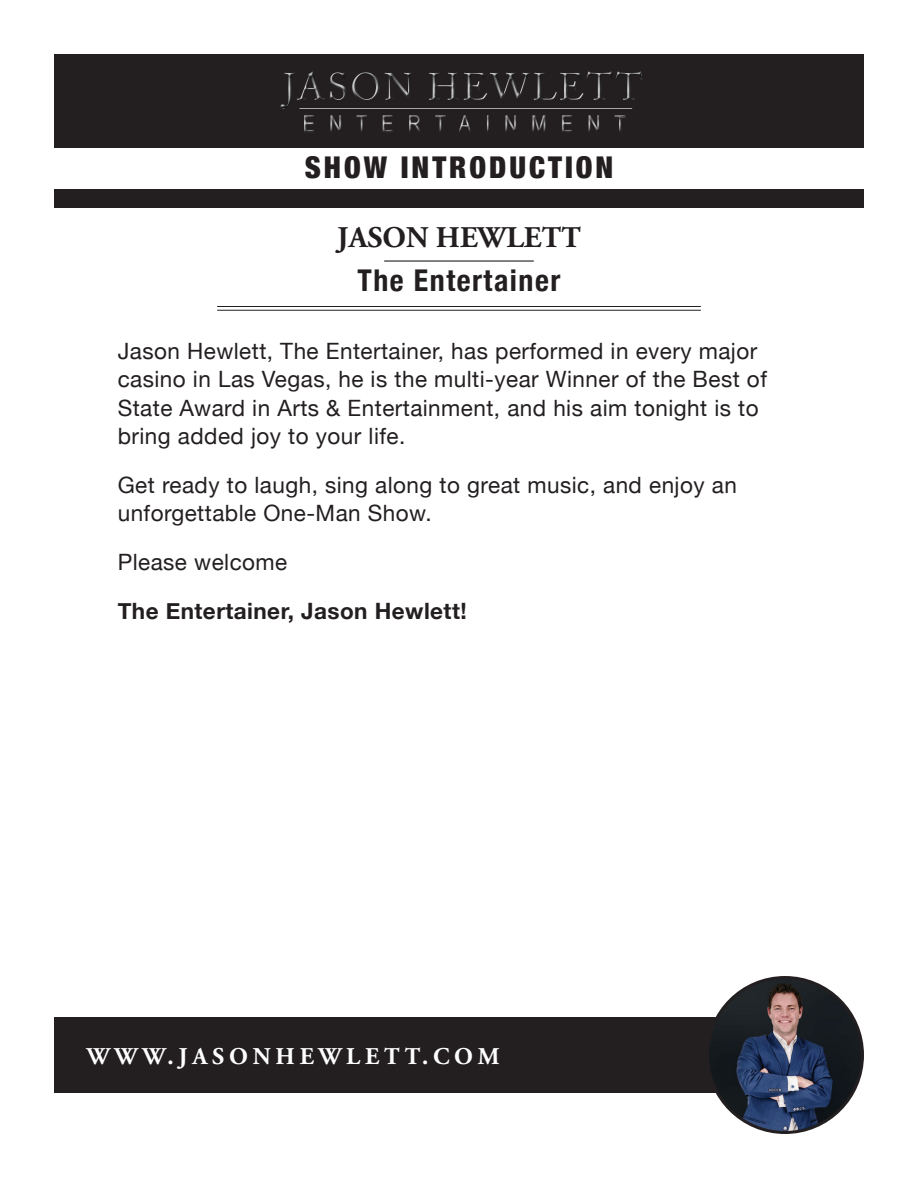
<style>
.page{position:relative;width:918px;height:1188px;background:#fff}
.page>*{position:absolute;margin:0;border:0;box-sizing:border-box;transform-origin:0 0}
.t1{font:900 condensed 30px "Helvetica Neue";letter-spacing:.1em;color:#231f20}
.Sub_Heading{font:700 condensed 30px "Helvetica Neue";letter-spacing:.05em;color:#231f20}
.Heading{font:700 30px "Adobe Garamond Pro";color:#231f20}
.t2{font:700 24px "Adobe Garamond Pro";letter-spacing:.2em;color:#fff}
.Paragraph{font:22.5px/28.5px "Helvetica Neue";letter-spacing:.02em;color:#231f20}
.Paragraph-2{font:700 22.5px "Helvetica Neue";letter-spacing:.02em;color:#231f20}
</style>
<div class="page">
<div style="left:54px;top:54px;width:810px;height:94px;background:#231f20"></div>
<div style="left:54px;top:189px;width:810px;height:18px;background:#231f20"></div>
<img style="left:280px;top:71px;width:363px;height:61px">
<div style="left:54px;top:1017px;width:731px;height:76px;background:#231f20"></div>
<img style="left:708px;top:978px;width:154px;height:154px;border-radius:77px">
<div style="left:706px;top:976px;width:158px;height:158px;border:3px solid #231f20;border-radius:50%"></div>
<hr style="left:217px;top:306px;width:484px;height:1px;background:#231f20">
<hr style="left:217px;top:310px;width:484px;height:1px;background:#231f20">
<hr style="left:384px;top:260px;width:150px;height:2px;background:#231f20">
<p class="t1" style="left:305px;top:143px;width:310px">SHOW INTRODUCTION</p>
<p class="Heading" style="left:337px;top:220px;width:245px">JASON HEWLETT</p>
<p class="Sub_Heading" style="left:357px;top:255px;width:205px">The Entertainer</p>
<p class="Paragraph" style="left:118px;top:338px;width:651px">Jason Hewlett, The Entertainer, has performed in every major casino in Las Vegas, he is the multi-year Winner of the Best of State Award in Arts &amp; Entertainment, and his aim tonight is to bring added joy to your life.</p>
<p class="Paragraph" style="left:118px;top:472px;width:621px">Get ready to laugh, sing along to great music, and enjoy an unforgettable One-Man Show.</p>
<p class="Paragraph" style="left:118px;top:549px;width:171px">Please welcome</p>
<p class="Paragraph-2" style="left:118px;top:593px;width:350px">The Entertainer, Jason Hewlett!</p>
<p class="t2" style="left:87px;top:1042px;width:415px">WWW.JASONHEWLETT.COM</p>
</div>
